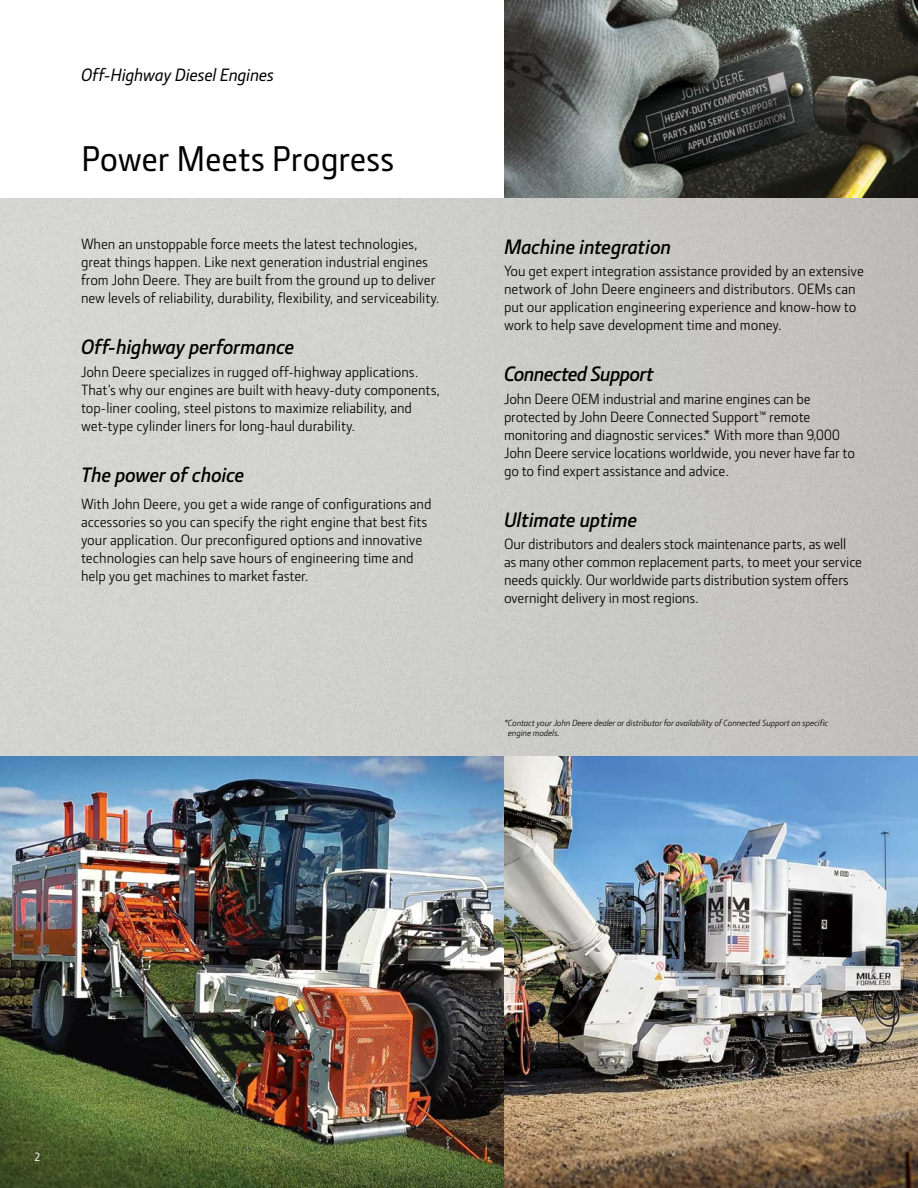
<style>
.page{position:relative;width:918px;height:1188px;background:#fff}
.page>*{position:absolute;margin:0;border:0;box-sizing:border-box;transform-origin:0 0}
.t1{font:500 36px "JD Sans Pro";letter-spacing:-.005em;color:#000}
.t2{font:italic 600 21px "JD Sans Pro";letter-spacing:-.01em;color:#000}
.t3{font:italic 500 18px "JD Sans Pro";letter-spacing:-.005em;color:#000}
.t4{font:15px/18px "JD Sans Pro";letter-spacing:-.005em;color:#000}
.t5{font:500 12px "JD Sans Pro";color:#fff}
.t6{font:italic 9px/10.5px "JD Sans Pro";letter-spacing:-.005em;color:#000}
</style>
<div class="page">
<img style="left:0;top:198px;width:918px;height:558px">
<img style="left:0;top:756px;width:504px;height:432px">
<img style="left:504px;top:756px;width:414px;height:432px">
<img style="left:504px;top:0;width:414px;height:198px">
<p class="t3" style="left:81px;top:63px;width:195px">Off-Highway Diesel Engines</p>
<h1 class="t1" style="left:81px;top:135px;width:315px">Power Meets Progress</h1>
<p class="t4" style="left:81px;top:235px;width:360px">When an unstoppable force meets the latest technologies, great things happen. Like next generation industrial engines from John Deere. They are built from the ground up to deliver new levels of reliability, durability, flexibility, and serviceability.</p>
<h2 class="t2" style="left:81px;top:333px;width:215px">Off-highway performance</h2>
<p class="t4" style="left:81px;top:362px;width:361px">John Deere specializes in rugged off-highway applications.<br>That’s why our engines are built with heavy-duty components, top-liner cooling, steel pistons to maximize reliability, and wet-type cylinder liners for long-haul durability.</p>
<h2 class="t2" style="left:81px;top:461px;width:165px">The power of choice</h2>
<p class="t4" style="left:81px;top:494px;width:352px">With John Deere, you get a wide range of configurations and accessories so you can specify the right engine that best fits your application. Our preconfigured options and innovative technologies can help save hours of engineering time and help you get machines to market faster.</p>
<h2 class="t2" style="left:504px;top:233px;width:168px">Machine integration</h2>
<p class="t4" style="left:504px;top:262px;width:361px">You get expert integration assistance provided by an extensive network of John Deere engineers and distributors. OEMs can put our application engineering experience and know-how to work to help save development time and money.</p>
<h2 class="t2" style="left:504px;top:360px;width:151px">Connected Support</h2>
<p class="t4" style="left:504px;top:389px;width:353px">John Deere OEM industrial and marine engines can be protected by John Deere Connected Support™ remote monitoring and diagnostic services.* With more than 9,000<br>John Deere service locations worldwide, you never have far to go to find expert assistance and advice.</p>
<h2 class="t2" style="left:504px;top:506px;width:135px">Ultimate uptime</h2>
<p class="t4" style="left:504px;top:535px;width:360px">Our distributors and dealers stock maintenance parts, as well as many other common replacement parts, to meet your service needs quickly. Our worldwide parts distribution system offers overnight delivery in most regions.</p>
<p class="t6" style="left:508px;top:717px;width:322px;text-indent:-4px">*Contact your John Deere dealer or distributor for availability of Connected Support on specific engine models.</p>
<p class="t5" style="left:35px;top:1149px;width:7px">2</p>
</div>
